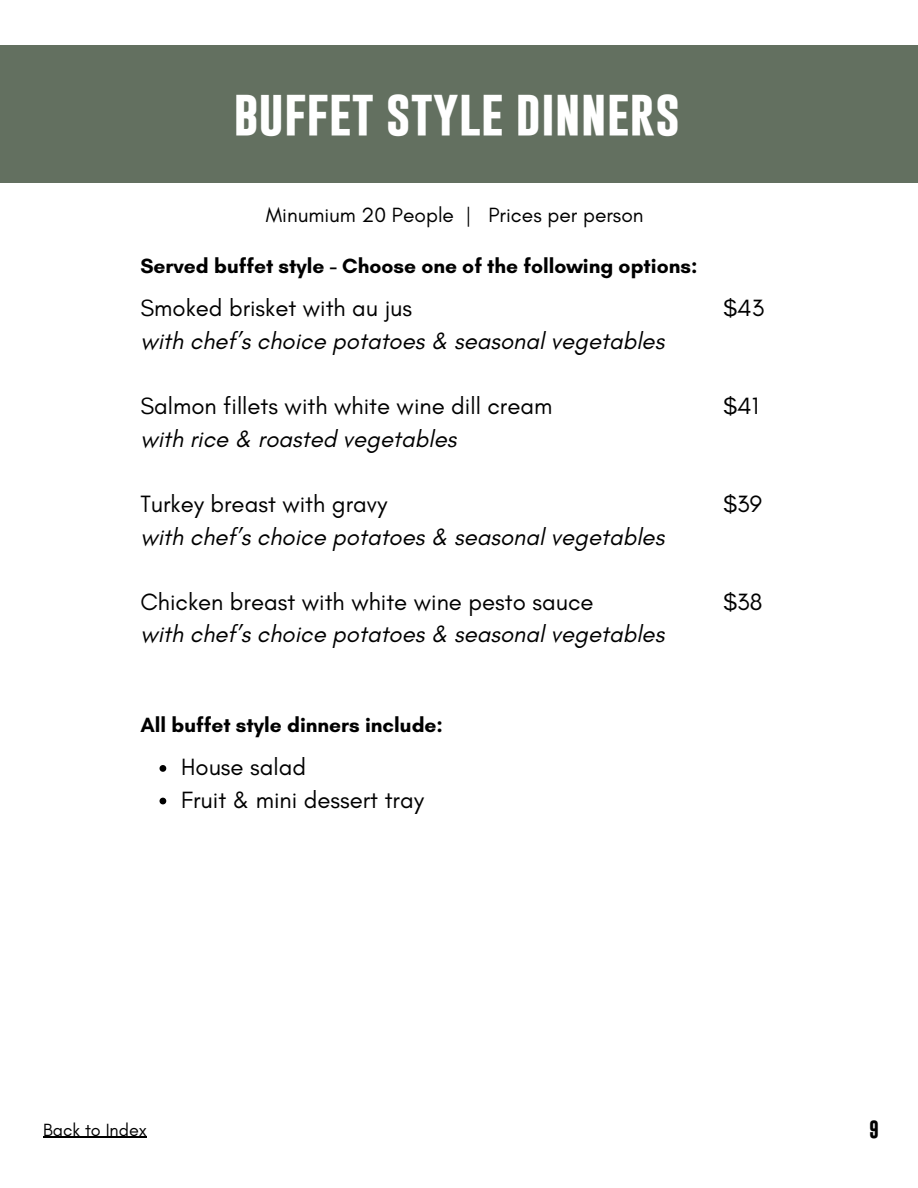
<style>
.page{position:relative;width:918px;height:1188px;background:#fff}
.page>*{position:absolute;margin:0;border:0;box-sizing:border-box;transform-origin:0 0}
.t1{font:700 47.25px "Gobold";color:#fff}
.t2{font:24px "Glacial Indifference";color:#000}
.t3{font:italic 24px "Glacial Indifference";color:#000}
.t4{font:700 21px "Glacial Indifference";color:#000}
.t5{font:21px "Glacial Indifference";color:#000}
.t6{font:18px "Glacial Indifference";color:#000}
.t7{font:700 18px "Gobold";color:#000}
</style>
<div class="page">
<div style="left:0;top:45px;width:918px;height:138px;background:#637060"></div>
<hr style="left:43px;top:1137px;width:104px;height:1px;background:#000">
<svg style="left:160px;top:765px;width:6px;height:7px"></svg>
<svg style="left:160px;top:798px;width:6px;height:6px"></svg>
<p class="t1" style="left:233px;top:82px;width:448px">BUFFET STYLE DINNERS</p>
<p class="t5" style="left:266px;top:202px;width:379px">Minumium 20 People | Prices per person</p>
<p class="t4" style="left:140px;top:253px;width:559px">Served buffet style - Choose one of the following options:</p>
<p class="t2" style="left:140px;top:293px;width:273px">Smoked brisket with au jus</p>
<p class="t3" style="left:140px;top:326px;width:525px">with chef’s choice potatoes &amp; seasonal vegetables</p>
<p class="t2" style="left:140px;top:391px;width:414px">Salmon fillets with white wine dill cream</p>
<p class="t3" style="left:140px;top:424px;width:318px">with rice &amp; roasted vegetables</p>
<p class="t2" style="left:140px;top:489px;width:248px">Turkey breast with gravy</p>
<p class="t3" style="left:140px;top:522px;width:525px">with chef’s choice potatoes &amp; seasonal vegetables</p>
<p class="t2" style="left:140px;top:587px;width:455px">Chicken breast with white wine pesto sauce</p>
<p class="t3" style="left:140px;top:620px;width:525px">with chef’s choice potatoes &amp; seasonal vegetables</p>
<p class="t4" style="left:140px;top:712px;width:304px">All buffet style dinners include:</p>
<p class="t2" style="left:181px;top:752px;width:126px">House salad</p>
<p class="t2" style="left:181px;top:785px;width:244px">Fruit &amp; mini dessert tray</p>
<p class="t2" style="left:723px;top:293px;width:43px">$43</p>
<p class="t2" style="left:723px;top:391px;width:37px">$41</p>
<p class="t2" style="left:723px;top:489px;width:40px">$39</p>
<p class="t2" style="left:723px;top:587px;width:41px">$38</p>
<p class="t6" style="left:43px;top:1118px;width:105px">Back to Index</p>
<p class="t7" style="left:869px;top:1118px;width:11px">9</p>
</div>
